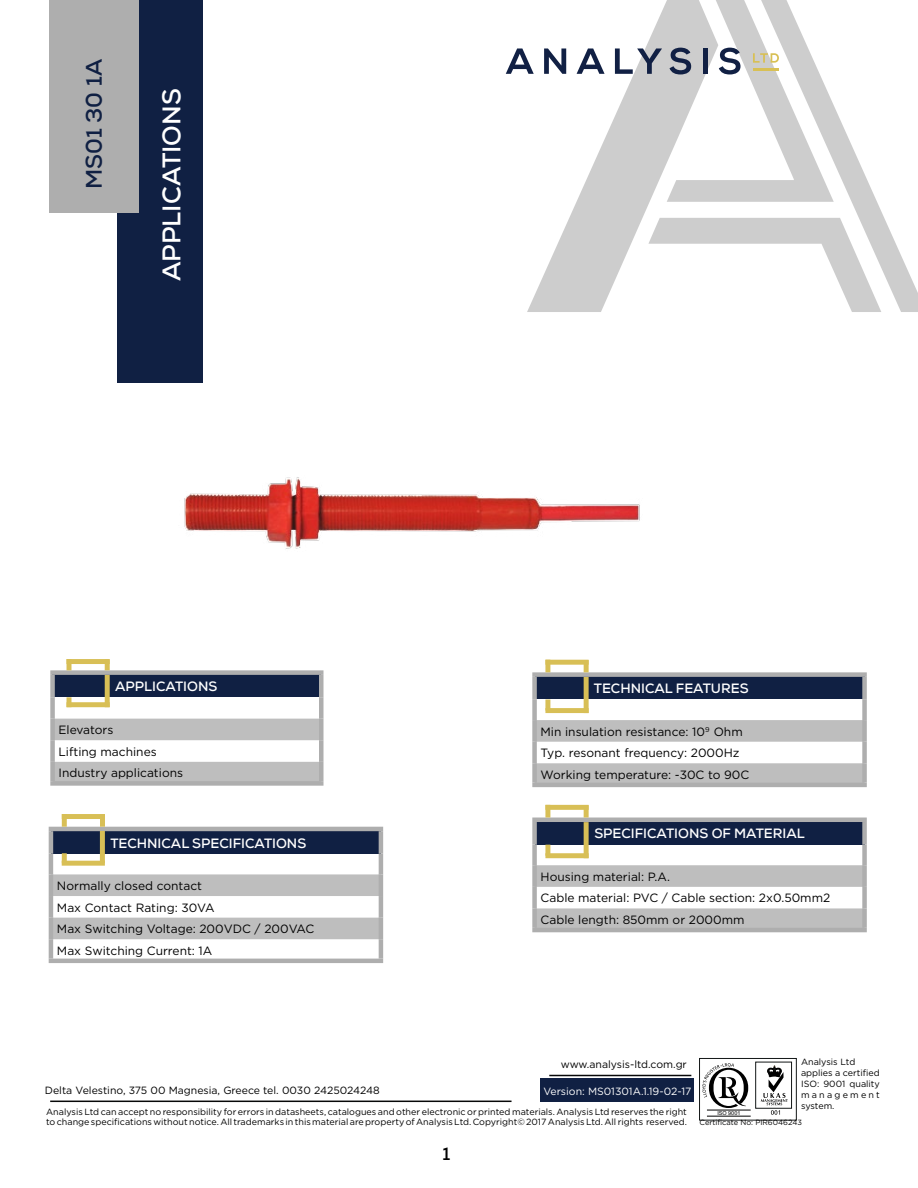
<style>
.page{position:relative;width:918px;height:1188px;background:#fff}
.page>*{position:absolute;margin:0;border:0;box-sizing:border-box;transform-origin:0 0}
.t1{font:700 25.5px "Nexa";color:#fff}
.t2{font:700 22.5px "Nexa";color:#102043}
.t3{font:700 18px "Nexa";color:#000}
.t4{font:700 13.5px "Nexa";color:#fff}
.t5{font:12px/21.6px "Gotham";color:#000}
.t6{font:10.5px "Gotham";color:#000}
.t7{font:10.5px "Gotham";color:#fff}
.t8{font:9px/10.8px "Gotham";color:#000}
.t9{font:7.5px "Gotham";color:#000}
.t10{font:5.4px "Arial";color:#000}
</style>
<div class="page">
<div style="left:117px;top:0;width:85px;height:383px;background:#102043"></div>
<svg style="left:527px;top:48px;width:123px;height:264px"></svg>
<svg style="left:834px;top:106px;width:84px;height:206px"></svg>
<svg style="left:648px;top:218px;width:233px;height:94px"></svg>
<img style="left:184px;top:477px;width:456px;height:72px">
<div style="left:51px;top:829px;width:330px;height:25px;background:#102043"></div>
<svg style="left:53px;top:874px;width:326px;height:65px"></svg>
<hr style="left:49px;top:854px;width:4px;height:20px;background:#aeaeae">
<hr style="left:379px;top:854px;width:4px;height:20px;background:#aeaeae">
<hr style="left:49px;top:874px;width:4px;height:22px;background:#aeaeae">
<hr style="left:379px;top:874px;width:4px;height:22px;background:#aeaeae">
<hr style="left:49px;top:896px;width:4px;height:22px;background:#aeaeae">
<hr style="left:379px;top:896px;width:4px;height:22px;background:#aeaeae">
<hr style="left:49px;top:918px;width:4px;height:21px;background:#aeaeae">
<hr style="left:379px;top:918px;width:4px;height:21px;background:#aeaeae">
<hr style="left:49px;top:939px;width:4px;height:20px;background:#aeaeae">
<hr style="left:379px;top:939px;width:4px;height:20px;background:#aeaeae">
<hr style="left:49px;top:959px;width:334px;height:4px;background:#aeaeae">
<hr style="left:49px;top:827px;width:334px;height:4px;background:#aeaeae">
<hr style="left:49px;top:831px;width:4px;height:23px;background:#aeaeae">
<hr style="left:379px;top:831px;width:4px;height:23px;background:#aeaeae">
<div style="left:62px;top:814px;width:5px;height:13px;background:#d8bf56"></div>
<div style="left:100px;top:814px;width:5px;height:13px;background:#d8bf56"></div>
<div style="left:62px;top:814px;width:43px;height:5px;background:#d8bf56"></div>
<div style="left:53px;top:673px;width:268px;height:24px;background:#102043"></div>
<svg style="left:55px;top:719px;width:264px;height:62px"></svg>
<div style="left:50px;top:697px;width:5px;height:22px;background:#aeaeae"></div>
<div style="left:319px;top:697px;width:5px;height:22px;background:#aeaeae"></div>
<div style="left:50px;top:719px;width:5px;height:21px;background:#aeaeae"></div>
<div style="left:319px;top:719px;width:5px;height:21px;background:#aeaeae"></div>
<div style="left:50px;top:740px;width:5px;height:22px;background:#aeaeae"></div>
<div style="left:319px;top:740px;width:5px;height:22px;background:#aeaeae"></div>
<div style="left:50px;top:762px;width:5px;height:19px;background:#aeaeae"></div>
<div style="left:319px;top:762px;width:5px;height:19px;background:#aeaeae"></div>
<div style="left:50px;top:781px;width:274px;height:5px;background:#aeaeae"></div>
<div style="left:50px;top:675px;width:5px;height:22px;background:#aeaeae"></div>
<div style="left:50px;top:670px;width:274px;height:5px;background:#aeaeae"></div>
<div style="left:319px;top:675px;width:5px;height:22px;background:#aeaeae"></div>
<hr style="left:67px;top:659px;width:4px;height:11px;background:#d8bf56">
<div style="left:105px;top:659px;width:5px;height:11px;background:#d8bf56"></div>
<svg style="left:67px;top:697px;width:4px;height:5px"></svg>
<div style="left:67px;top:702px;width:43px;height:5px;background:#d8bf56"></div>
<div style="left:67px;top:659px;width:43px;height:5px;background:#d8bf56"></div>
<div style="left:105px;top:675px;width:5px;height:32px;background:#d8bf56"></div>
<div style="left:535px;top:675px;width:330px;height:24px;background:#102043"></div>
<svg style="left:537px;top:720px;width:325px;height:63px"></svg>
<div style="left:532px;top:699px;width:5px;height:21px;background:#aeaeae"></div>
<div style="left:862px;top:699px;width:5px;height:21px;background:#aeaeae"></div>
<div style="left:532px;top:720px;width:5px;height:22px;background:#aeaeae"></div>
<div style="left:862px;top:720px;width:5px;height:22px;background:#aeaeae"></div>
<div style="left:532px;top:742px;width:5px;height:21px;background:#aeaeae"></div>
<div style="left:862px;top:742px;width:5px;height:21px;background:#aeaeae"></div>
<div style="left:532px;top:763px;width:5px;height:20px;background:#aeaeae"></div>
<div style="left:862px;top:763px;width:5px;height:20px;background:#aeaeae"></div>
<hr style="left:532px;top:783px;width:335px;height:4px;background:#aeaeae">
<div style="left:532px;top:672px;width:335px;height:5px;background:#aeaeae"></div>
<div style="left:532px;top:677px;width:5px;height:22px;background:#aeaeae"></div>
<div style="left:862px;top:677px;width:5px;height:22px;background:#aeaeae"></div>
<div style="left:545px;top:660px;width:5px;height:12px;background:#d8bf56"></div>
<div style="left:584px;top:660px;width:5px;height:12px;background:#d8bf56"></div>
<div style="left:545px;top:699px;width:5px;height:12px;background:#d8bf56"></div>
<div style="left:545px;top:708px;width:44px;height:5px;background:#d8bf56"></div>
<div style="left:545px;top:660px;width:44px;height:5px;background:#d8bf56"></div>
<div style="left:584px;top:677px;width:5px;height:36px;background:#d8bf56"></div>
<div style="left:100px;top:831px;width:5px;height:32px;background:#d8bf56"></div>
<div style="left:62px;top:853px;width:5px;height:10px;background:#d8bf56"></div>
<div style="left:62px;top:861px;width:43px;height:5px;background:#d8bf56"></div>
<div style="left:535px;top:820px;width:330px;height:24px;background:#102043"></div>
<svg style="left:537px;top:865px;width:325px;height:63px"></svg>
<div style="left:532px;top:844px;width:5px;height:21px;background:#aeaeae"></div>
<div style="left:862px;top:844px;width:5px;height:21px;background:#aeaeae"></div>
<div style="left:532px;top:865px;width:5px;height:22px;background:#aeaeae"></div>
<div style="left:862px;top:865px;width:5px;height:22px;background:#aeaeae"></div>
<div style="left:532px;top:887px;width:5px;height:21px;background:#aeaeae"></div>
<div style="left:862px;top:887px;width:5px;height:21px;background:#aeaeae"></div>
<div style="left:532px;top:908px;width:5px;height:20px;background:#aeaeae"></div>
<div style="left:862px;top:908px;width:5px;height:20px;background:#aeaeae"></div>
<hr style="left:532px;top:928px;width:335px;height:4px;background:#aeaeae">
<hr style="left:532px;top:818px;width:335px;height:4px;background:#aeaeae">
<div style="left:532px;top:822px;width:5px;height:22px;background:#aeaeae"></div>
<div style="left:862px;top:822px;width:5px;height:22px;background:#aeaeae"></div>
<div style="left:545px;top:805px;width:5px;height:13px;background:#d8bf56"></div>
<div style="left:584px;top:805px;width:5px;height:13px;background:#d8bf56"></div>
<div style="left:545px;top:845px;width:5px;height:11px;background:#d8bf56"></div>
<div style="left:545px;top:853px;width:44px;height:5px;background:#d8bf56"></div>
<div style="left:545px;top:805px;width:44px;height:5px;background:#d8bf56"></div>
<div style="left:584px;top:822px;width:5px;height:36px;background:#d8bf56"></div>
<div style="left:49px;top:0;width:90px;height:213px;background:#aeaeae"></div>
<hr style="left:50px;top:1101px;width:462px;height:1px;background:#070808">
<hr style="left:549px;top:1075px;width:142px;height:1px;background:#070808">
<div style="left:541px;top:1079px;width:153px;height:23px;background:#102043"></div>
<svg style="left:699px;top:1058px;width:98px;height:63px"></svg>
<svg style="left:506px;top:48px;width:28px;height:26px"></svg>
<svg style="left:544px;top:48px;width:22px;height:26px"></svg>
<svg style="left:577px;top:48px;width:28px;height:26px"></svg>
<svg style="left:615px;top:0;width:219px;height:202px"></svg>
<hr style="left:753px;top:69px;width:26px;height:2px;background:#d8c055">
<h2 class="t2" style="left:80px;top:189px;width:131px;rotate:-90deg">MS01 30 1A</h2>
<h1 class="t1" style="left:155px;top:281px;width:194px;rotate:-90deg">APPLICATIONS</h1>
<h3 class="t4" style="left:115px;top:678px;width:104px">APPLICATIONS</h3>
<h3 class="t5" style="left:59px;top:719px;width:126px">Elevators<br>Lifting machines<br>Industry applications</h3>
<h3 class="t4" style="left:110px;top:834px;width:197px">TECHNICAL SPECIFICATIONS</h3>
<h3 class="t5" style="left:57px;top:875px;width:259px">Normally closed contact<br>Max Contact Rating: 30VA<br>Max Switching Voltage: 200VDC / 200VAC<br>Max Switching Current: 1A</h3>
<h3 class="t4" style="left:594px;top:680px;width:156px">TECHNICAL FEATURES</h3>
<h3 class="t5" style="left:541px;top:720px;width:210px">Min insulation resistance: 10<sup>9</sup> Ohm<br>Typ. resonant frequency: 2000Hz<br>Working temperature: -30C to 90C</h3>
<h3 class="t4" style="left:594px;top:825px;width:212px">SPECIFICATIONS OF MATERIAL</h3>
<h3 class="t5" style="left:541px;top:866px;width:291px">Housing material: P.A.<br>Cable material: PVC / Cable section: 2x0.50mm2<br>Cable length: 850mm or 2000mm</h3>
<p class="t6" style="left:561px;top:1058px;width:128px">www.analysis-ltd.com.gr</p>
<p class="t6" style="left:45px;top:1084px;width:337px">Delta Velestino, 375 00 Magnesia, Greece tel. 0030 2425024248</p>
<p class="t7" style="left:543px;top:1084px;width:150px">Version: MS01301A.1.19-02-17</p>
<p class="t8" style="left:46px;top:1106px;width:642px">Analysis Ltd can accept no responsibility for errors in datasheets, catalogues and other electronic or printed materials. Analysis Ltd reserves the right to change specifications without notice. All trademarks in this material are property of Analysis Ltd. Copyright© 2017 Analysis Ltd. All rights reserved.</p>
<h3 class="t3" style="left:443px;top:1142px;width:9px">1</h3>
<p class="t8" style="left:801px;top:1057px;width:80px">Analysis Ltd applies a certified<br>ISO: 9001 quality management system.</p>
<p class="t10" style="left:717px;top:1110px;width:25px">ISO 9001</p>
<p class="t9" style="left:700px;top:1117px;width:104px">Certificate No: PIR6046243</p>
</div>
